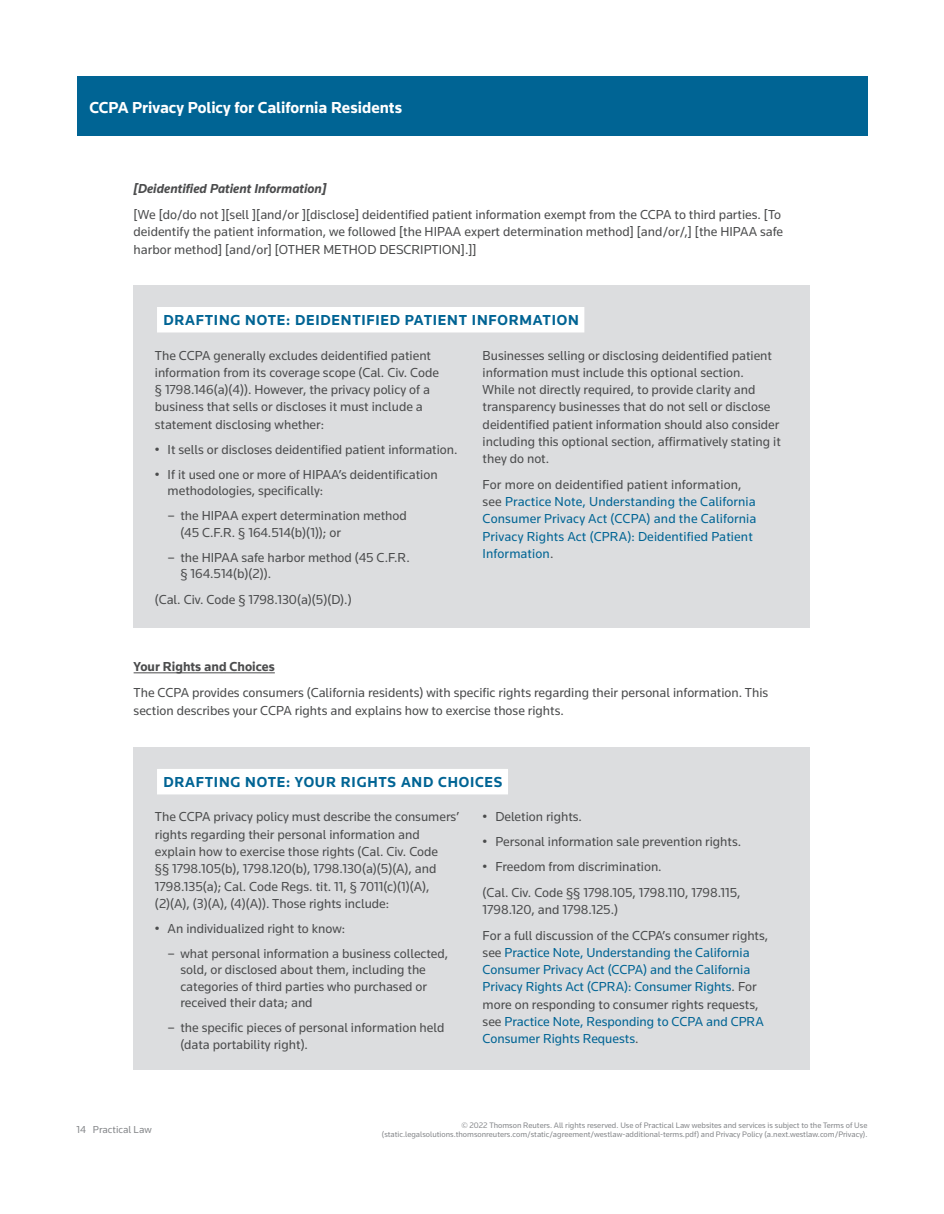
<style>
.page{position:relative;width:944px;height:1214px;background:#fff}
.page>*{position:absolute;margin:0;border:0;box-sizing:border-box;transform-origin:0 0}
.t1{font:700 16.5px "Knowledge";color:#fff}
.t2{font:700 15px "Knowledge";letter-spacing:.05em;color:#006494}
.t3{font:13.5px/17.2px "Knowledge";color:#4b4c4d}
.t4{font:13.5px/17.2px "Knowledge";color:#006494}
.t5{font:italic 700 13.5px "Knowledge";color:#4b4c4d}
.t6{font:700 13.5px "Knowledge";color:#4b4c4d}
.t7{font:10.5px "Knowledge";color:#86888b}
.t8{font:8.25px/9.8px "Knowledge";color:#86888b;text-align:right}
.s1{color:#4b4c4d}
</style>
<div class="page">
<div style="left:77px;top:77px;width:790px;height:59px;background:#006494"></div>
<div style="left:134px;top:286px;width:676px;height:342px;background:#dcdddf"></div>
<div style="left:157px;top:307px;width:427px;height:25px;background:#fff"></div>
<hr style="left:134px;top:672px;width:141px;height:1px;background:#4b4c4d">
<div style="left:134px;top:747px;width:676px;height:323px;background:#dcdddf"></div>
<div style="left:157px;top:769px;width:351px;height:25px;background:#fff"></div>
<p class="t1" style="left:89px;top:97px;width:314px">CCPA Privacy Policy for California Residents</p>
<p class="t5" style="left:134px;top:180px;width:194px">[Deidentified Patient Information]</p>
<p class="t3" style="left:134px;top:206px;width:651px">[We [do/do not ][sell ][and/or ][disclose] deidentified patient information exempt from the CCPA to third parties. [To deidentify the patient information, we followed [the HIPAA expert determination method] [and/or/,] [the HIPAA safe harbor method] [and/or] [OTHER METHOD DESCRIPTION].]]</p>
<p class="t2" style="left:163px;top:311px;width:417px">DRAFTING NOTE: DEIDENTIFIED PATIENT INFORMATION</p>
<p class="t3" style="left:155px;top:346px;width:286px">The CCPA generally excludes deidentified patient information from its coverage scope (Cal. Civ. Code § 1798.146(a)(4)). However, the privacy policy of a business that sells or discloses it must include a statement disclosing whether:</p>
<p class="t3" style="left:155px;top:440px;width:304px">• It sells or discloses deidentified patient information.</p>
<p class="t3" style="left:168px;top:465px;width:271px;line-height:16.5px;text-indent:-13px">• If it used one or more of HIPAA’s deidentification methodologies, specifically:</p>
<p class="t3" style="left:180px;top:507px;width:228px;line-height:16.5px;text-indent:-13px">– the HIPAA expert determination method (45 C.F.R. § 164.514(b)(1)); or</p>
<p class="t3" style="left:180px;top:548px;width:231px;line-height:16.5px;text-indent:-13px">– the HIPAA safe harbor method (45 C.F.R. § 164.514(b)(2)).</p>
<p class="t3" style="left:155px;top:590px;width:198px">(Cal. Civ. Code § 1798.130(a)(5)(D).)</p>
<p class="t3" style="left:482px;top:346px;width:300px">Businesses selling or disclosing deidentified patient information must include this optional section.<br>While not directly required, to provide clarity and transparency businesses that do not sell or disclose deidentified patient information should also consider including this optional section, affirmatively stating it they do not.</p>
<p class="t4" style="left:482px;top:475px;width:275px"><span class="s1">For more on deidentified patient information, see</span> Practice Note, Understanding the California Consumer Privacy Act (CCPA) and the California Privacy Rights Act (CPRA): Deidentified Patient Information<span class="s1">.</span></p>
<p class="t6" style="left:134px;top:658px;width:143px">Your Rights and Choices</p>
<p class="t3" style="left:134px;top:684px;width:636px">The CCPA provides consumers (California residents) with specific rights regarding their personal information. This section describes your CCPA rights and explains how to exercise those rights.</p>
<p class="t2" style="left:163px;top:773px;width:340px">DRAFTING NOTE: YOUR RIGHTS AND CHOICES</p>
<p class="t3" style="left:155px;top:808px;width:306px">The CCPA privacy policy must describe the consumers’ rights regarding their personal information and explain how to exercise those rights (Cal. Civ. Code<br>§§ 1798.105(b), 1798.120(b), 1798.130(a)(5)(A), and 1798.135(a); Cal. Code Regs. tit. 11, § 7011(c)(1)(A), (2)(A), (3)(A), (4)(A)). Those rights include:</p>
<p class="t3" style="left:155px;top:919px;width:192px">• An individualized right to know:</p>
<p class="t3" style="left:180px;top:944px;width:269px;line-height:16.5px;text-indent:-13px">– what personal information a business collected, sold, or disclosed about them, including the categories of third parties who purchased or received their data; and</p>
<p class="t3" style="left:180px;top:1019px;width:265px;line-height:16.5px;text-indent:-13px">– the specific pieces of personal information held (data portability right).</p>
<p class="t3" style="left:482px;top:807px;width:101px">• Deletion rights.</p>
<p class="t3" style="left:482px;top:832px;width:260px">• Personal information sale prevention rights.</p>
<p class="t3" style="left:482px;top:853px;width:259px;line-height:25.8px">• Freedom from discrimination.<br>(Cal. Civ. Code §§ 1798.105, 1798.110, 1798.115,</p>
<p class="t3" style="left:482px;top:896px;width:287px;line-height:25.8px">1798.120, and 1798.125.)<br>For a full discussion of the CCPA’s consumer rights,</p>
<p class="t4" style="left:482px;top:943px;width:283px"><span class="s1">see</span> Practice Note, Understanding the California Consumer Privacy Act (CCPA) and the California Privacy Rights Act (CPRA): Consumer Rights<span class="s1">. For more on responding to consumer rights requests, see</span> Practice Note, Responding to CCPA and CPRA Consumer Rights Requests<span class="s1">.</span></p>
<p class="t7" style="left:77px;top:1123px;width:77px">14 Practical Law</p>
<p class="t8" style="left:382px;top:1119px;width:487px">© 2022 Thomson Reuters. All rights reserved. Use of Practical Law websites and services is subject to the Terms of Use (static.legalsolutions.thomsonreuters.com/static/agreement/westlaw-additional-terms.pdf) and Privacy Policy (a.next.westlaw.com/Privacy).</p>
</div>
